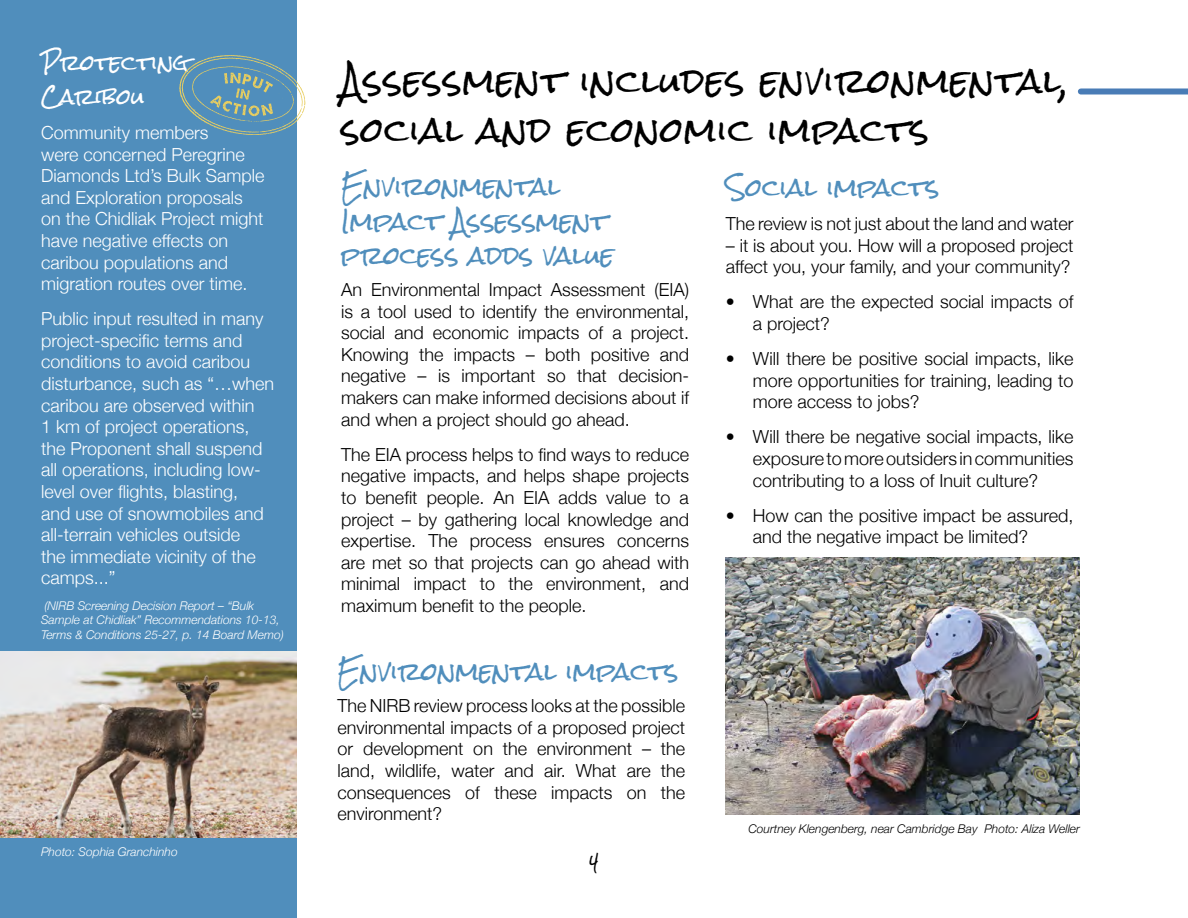
<style>
.page{position:relative;width:1188px;height:918px;background:#fff}
.page>*{position:absolute;margin:0;border:0;box-sizing:border-box;transform-origin:0 0}
.t1{font:33px/49.2px "Rock Salt";letter-spacing:.03em;color:#000}
.t2{font:24px/34.5px "Rock Salt";color:#508ebc}
.t3{font:21px/34.5px "Rock Salt";color:#fff}
.t4{font:300 18px/21.6px "Helvetica Neue";color:#000;text-align:justify}
.t5{font:300 18px/21.6px "Helvetica Neue";color:#fff}
.t6{font:15px "Rock Salt";color:#000}
.t7{font:italic 300 12px/14.4px "Helvetica Neue";color:#fff}
.t8{font:italic 300 12px "Helvetica Neue";color:#000}
</style>
<div class="page">
<img style="left:726px;top:557px;width:354px;height:257px">
<div style="left:0;top:0;width:297px;height:918px;background:#508ebc"></div>
<img style="left:0;top:652px;width:297px;height:185px">
<svg style="left:179px;top:55px;width:126px;height:80px"></svg>
<div style="left:1081px;top:88px;width:107px;height:6px;background:#497cb6"></div>
<p class="t3" style="left:41px;top:46px;width:149px">Protecting<br>Caribou</p>
<p class="t5" style="left:41px;top:121px;width:225px">Community members<br>were concerned Peregrine<br>Diamonds Ltd’s Bulk Sample and Exploration proposals on the Chidliak Project might have negative effects on caribou populations and migration routes over time.</p>
<p class="t5" style="left:41px;top:307px;width:235px">Public input resulted in many project-specific terms and conditions to avoid caribou disturbance, such as “…when caribou are observed within<br>1 km of project operations, the Proponent shall suspend all operations, including low&shy;level over flights, blasting,<br>and use of snowmobiles and all-terrain vehicles outside<br>the immediate vicinity of the camps...”</p>
<p class="t7" style="left:41px;top:598px;width:244px">(NIRB Screening Decision Report – “Bulk<br>Sample at Chidliak” Recommendations 10-13,<br>Terms &amp; Conditions 25-27, p. 14 Board Memo)</p>
<p class="t7" style="left:41px;top:844px;width:138px">Photo: Sophia Granchinho</p>
<h1 class="t1" style="left:341px;top:58px;width:729px">Assessment includes environmental, social and economic impacts</h1>
<h2 class="t2" style="left:341px;top:171px;width:274px">Environmental<br>Impact Assessment process adds value</h2>
<p class="t4" style="left:341px;top:278px;width:349px">An Environmental Impact Assessment (EIA) is a tool used to identify the environmental, social and economic impacts of a project.<br>Knowing the impacts – both positive and negative – is important so that decision&shy;makers can make informed decisions about if and when a project should go ahead.</p>
<p class="t4" style="left:341px;top:443px;width:349px">The EIA process helps to find ways to reduce negative impacts, and helps shape projects to benefit people. An EIA adds value to a project – by gathering local knowledge and expertise. The process ensures concerns are met so that projects can go ahead with minimal impact to the environment, and maximum benefit to the people.</p>
<h2 class="t2" style="left:337px;top:655px;width:343px">Environmental impacts</h2>
<p class="t4" style="left:338px;top:694px;width:349px">The NIRB review process looks at the possible environmental impacts of a proposed project or development on the environment – the land, wildlife, water and air. What are the consequences of these impacts on the environment?</p>
<p class="t6" style="left:589px;top:854px;width:11px">4</p>
<h2 class="t2" style="left:726px;top:172px;width:215px">Social impacts</h2>
<p class="t4" style="left:726px;top:212px;width:349px">The review is not just about the land and water</p>
<p class="t4" style="left:726px;top:234px;width:349px">– it is about you. How will a proposed project affect you, your family, and your community?</p>
<p class="t4" style="left:753px;top:290px;width:322px;text-indent:-27px">• What are the expected social impacts of a project?</p>
<p class="t4" style="left:753px;top:347px;width:322px;text-indent:-27px">• Will there be positive social impacts, like more opportunities for training, leading to more access to jobs?</p>
<p class="t4" style="left:753px;top:425px;width:322px;text-indent:-27px">• Will there be negative social impacts, like exposure to more outsiders in communities contributing to a loss of Inuit culture?</p>
<p class="t4" style="left:753px;top:504px;width:322px;text-indent:-27px">• How can the positive impact be assured, and the negative impact be limited?</p>
<p class="t8" style="left:749px;top:820px;width:333px">Courtney Klengenberg, near Cambridge Bay Photo: Aliza Weller</p>
</div>
